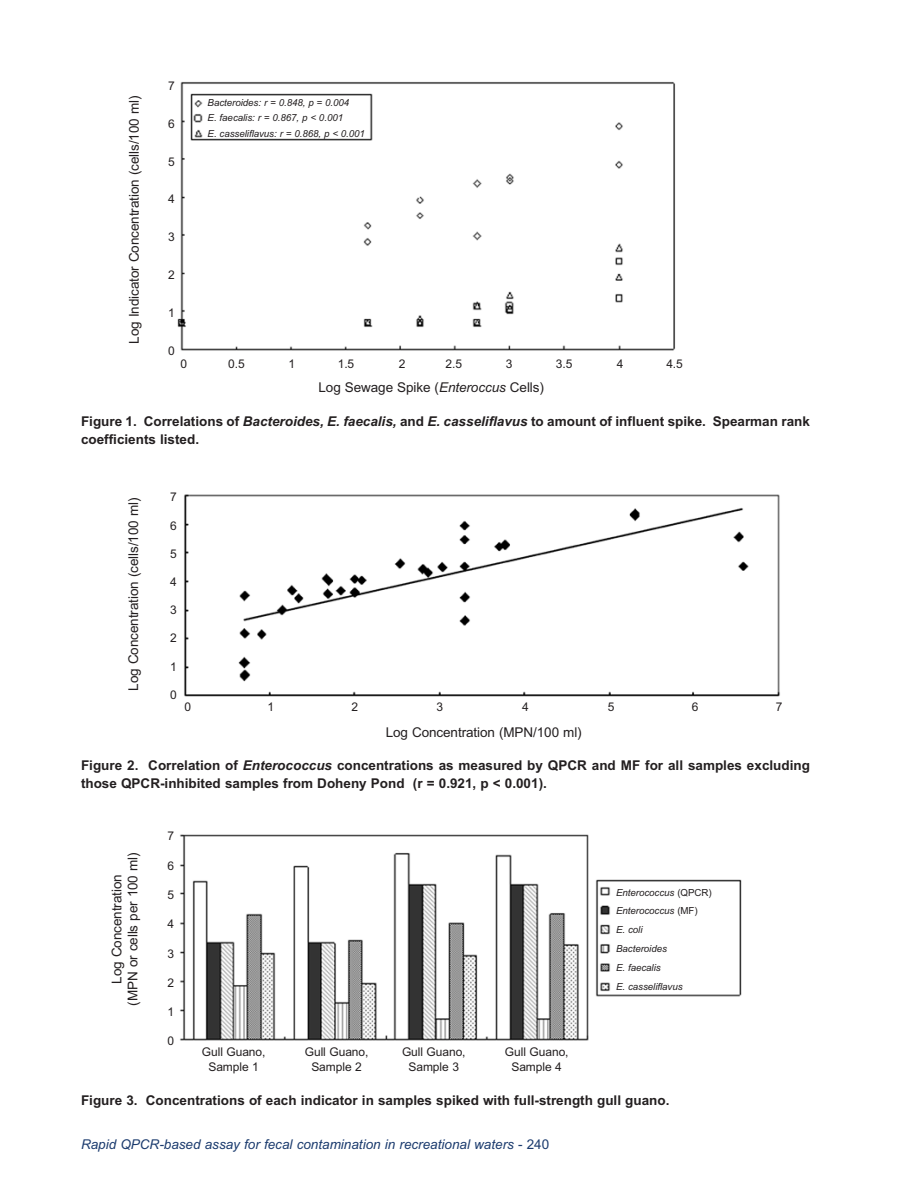
<style>
.page{position:relative;width:918px;height:1188px;background:#fff}
.page>*{position:absolute;margin:0;border:0;box-sizing:border-box;transform-origin:0 0}
.t1{font:700 13.5px/18px "Arial";color:#231f20}
.t2{font:13.5px/15.8px "Arial";letter-spacing:-.005em;color:#231f20;text-align:center}
.t3{font:italic 13.5px "Arial";color:#1b3b6e}
.t4{font:12px "Arial";letter-spacing:-.005em;color:#231f20}
.t5{font:italic 9.75px/18.8px "Arial";letter-spacing:-.005em;color:#231f20}
.s1{font-style:italic}
.s2{font-style:normal}
</style>
<div class="page">
<img style="left:177px;top:81px;width:499px;height:270px">
<img style="left:180px;top:834px;width:562px;height:207px">
<img style="left:184px;top:494px;width:596px;height:203px">
<p class="t2" style="left:126px;top:344px;width:250px;rotate:-90deg">Log Indicator Concentration (cells/100 ml)</p>
<p class="t4" style="left:168px;top:78px;width:8px">7</p>
<p class="t4" style="left:168px;top:116px;width:8px">6</p>
<p class="t4" style="left:168px;top:154px;width:8px">5</p>
<p class="t4" style="left:168px;top:191px;width:8px">4</p>
<p class="t4" style="left:168px;top:229px;width:8px">3</p>
<p class="t4" style="left:168px;top:267px;width:8px">2</p>
<p class="t4" style="left:168px;top:305px;width:8px">1</p>
<p class="t4" style="left:168px;top:343px;width:8px">0</p>
<p class="t5" style="left:208px;top:95px;width:159px;line-height:15.5px">Bacteroides: r = 0.848, p = 0.004<br>E. faecalis: r = 0.867, p &lt; 0.001<br>E. casseliflavus: r = 0.868, p &lt; 0.001</p>
<p class="t4" style="left:181px;top:356px;width:8px">0</p>
<p class="t4" style="left:228px;top:356px;width:18px">0.5</p>
<p class="t4" style="left:288px;top:356px;width:8px">1</p>
<p class="t4" style="left:338px;top:356px;width:18px">1.5</p>
<p class="t4" style="left:399px;top:356px;width:8px">2</p>
<p class="t4" style="left:446px;top:356px;width:18px">2.5</p>
<p class="t4" style="left:506px;top:356px;width:8px">3</p>
<p class="t4" style="left:556px;top:356px;width:18px">3.5</p>
<p class="t4" style="left:617px;top:356px;width:8px">4</p>
<p class="t4" style="left:666px;top:356px;width:18px">4.5</p>
<p class="t2" style="left:319px;top:380px;width:227px">Log Sewage Spike (<span class="s1">Enteroccus</span> Cells)</p>
<p class="t1" style="left:81px;top:412px;width:730px">Figure 1. Correlations of <span class="s1">Bacteroides, E. faecalis,</span> and <span class="s1">E. casseliflavus</span> to amount of influent spike. Spearman rank coefficients listed.</p>
<p class="t2" style="left:126px;top:691px;width:194px;rotate:-90deg">Log Concentration (cells/100 ml)</p>
<p class="t4" style="left:170px;top:489px;width:8px">7</p>
<p class="t4" style="left:170px;top:518px;width:8px">6</p>
<p class="t4" style="left:170px;top:546px;width:8px">5</p>
<p class="t4" style="left:170px;top:574px;width:8px">4</p>
<p class="t4" style="left:170px;top:602px;width:8px">3</p>
<p class="t4" style="left:170px;top:630px;width:8px">2</p>
<p class="t4" style="left:170px;top:658px;width:8px">1</p>
<p class="t4" style="left:170px;top:687px;width:8px">0</p>
<p class="t4" style="left:184px;top:699px;width:8px">0</p>
<p class="t4" style="left:268px;top:699px;width:8px">1</p>
<p class="t4" style="left:352px;top:699px;width:8px">2</p>
<p class="t4" style="left:436px;top:699px;width:8px">3</p>
<p class="t4" style="left:522px;top:699px;width:8px">4</p>
<p class="t4" style="left:608px;top:699px;width:8px">5</p>
<p class="t4" style="left:692px;top:699px;width:8px">6</p>
<p class="t4" style="left:776px;top:699px;width:8px">7</p>
<p class="t2" style="left:386px;top:724px;width:198px">Log Concentration (MPN/100 ml)</p>
<p class="t1" style="left:81px;top:756px;width:731px">Figure 2. Correlation of <span class="s1">Enterococcus</span> concentrations as measured by QPCR and MF for all samples excluding those QPCR-inhibited samples from Doheny Pond (r = 0.921, p &lt; 0.001).</p>
<p class="t2" style="left:109px;top:1006px;width:155px;rotate:-90deg">Log Concentration<br>(MPN or cells per 100 ml)</p>
<p class="t4" style="left:167px;top:828px;width:8px">7</p>
<p class="t4" style="left:167px;top:858px;width:8px">6</p>
<p class="t4" style="left:167px;top:887px;width:8px">5</p>
<p class="t4" style="left:167px;top:916px;width:8px">4</p>
<p class="t4" style="left:167px;top:945px;width:8px">3</p>
<p class="t4" style="left:167px;top:975px;width:8px">2</p>
<p class="t4" style="left:167px;top:1004px;width:8px">1</p>
<p class="t4" style="left:167px;top:1033px;width:8px">0</p>
<p class="t4" style="left:202px;top:1044px;width:65px">Gull Guano,</p>
<p class="t4" style="left:305px;top:1044px;width:65px">Gull Guano,</p>
<p class="t4" style="left:402px;top:1044px;width:65px">Gull Guano,</p>
<p class="t4" style="left:505px;top:1044px;width:65px">Gull Guano,</p>
<p class="t4" style="left:208px;top:1059px;width:52px">Sample 1</p>
<p class="t4" style="left:311px;top:1059px;width:52px">Sample 2</p>
<p class="t4" style="left:409px;top:1059px;width:52px">Sample 3</p>
<p class="t4" style="left:511px;top:1059px;width:52px">Sample 4</p>
<p class="t5" style="left:616px;top:883px;width:97px">Enterococcus <span class="s2">(QPCR)<br></span>Enterococcus <span class="s2">(MF)<br></span>E. coli<br>Bacteroides<br>E. faecalis<br>E. casseliflavus</p>
<p class="t1" style="left:81px;top:1092px;width:590px">Figure 3. Concentrations of each indicator in samples spiked with full-strength gull guano.</p>
<p class="t3" style="left:81px;top:1137px;width:470px">Rapid QPCR-based assay for fecal contamination in recreational waters <span class="s2">- 240</span></p>
</div>
